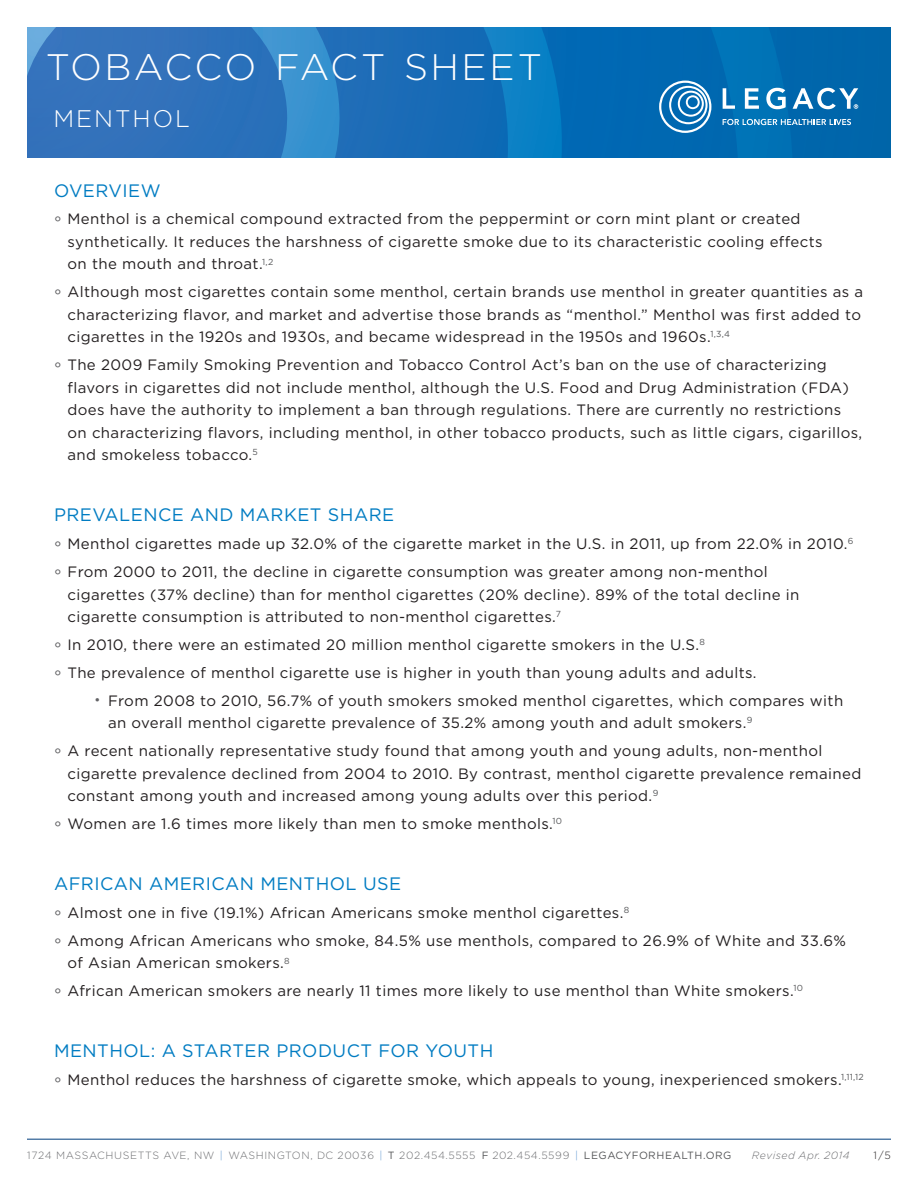
<style>
.page{position:relative;width:918px;height:1188px;background:#fff}
.page>*{position:absolute;margin:0;border:0;box-sizing:border-box;transform-origin:0 0}
.Fact_Sheet_Title{font:300 36.9px "Gotham HTF";letter-spacing:.06em;color:#fff}
.Fact_Sheet_Title-2{font:300 24px "Gotham HTF";letter-spacing:.08em;color:#fff}
.Blue_Headers{font:18px "Gotham HTF";letter-spacing:.025em;color:#007cc2}
.t1{font:15px/22.5px "Gotham HTF";letter-spacing:.025em;color:#231f20}
.t2{font:300 10.5px "Gotham HTF";letter-spacing:.05em;color:#6c6d70}
.t3{font:italic 300 10.5px "Gotham HTF";letter-spacing:.05em;color:#6c6d70}
.t4{font:300 10.5px "Gotham HTF";color:#231f20}
.s1{font-size:16.5px;color:#636366}
.s2{font-weight:500;font-size:12px;color:#636366}
.s3{color:#5f98d1}
.s4{font-weight:400;color:#57585a}
</style>
<div class="page">
<hr style="left:27px;top:1139px;width:864px;height:1px;background:#013d7d">
<svg style="left:27px;top:27px;width:864px;height:131px;background:#1870b8"></svg>
<svg style="left:659px;top:81px;width:52px;height:52px"></svg>
<svg style="left:723px;top:88px;width:12px;height:21px"></svg>
<svg style="left:745px;top:88px;width:14px;height:21px"></svg>
<svg style="left:766px;top:88px;width:20px;height:21px"></svg>
<svg style="left:723px;top:119px;width:128px;height:6px"></svg>
<svg style="left:793px;top:88px;width:65px;height:21px"></svg>
<p class="Fact_Sheet_Title" style="left:46px;top:47px;width:498px">TOBACCO FACT SHEET</p>
<p class="Fact_Sheet_Title-2" style="left:53px;top:105px;width:138px">MENTHOL</p>
<p class="Blue_Headers" style="left:54px;top:180px;width:108px">OVERVIEW</p>
<p class="t1" style="left:68px;top:208px;width:757px;text-indent:-14px"><span class="s1">°</span> Menthol is a chemical compound extracted from the peppermint or corn mint plant or created synthetically. It reduces the harshness of cigarette smoke due to its characteristic cooling effects on the mouth and throat.<sup>1,2</sup></p>
<p class="t1" style="left:68px;top:281px;width:797px;text-indent:-14px"><span class="s1">°</span> Although most cigarettes contain some menthol, certain brands use menthol in greater quantities as a characterizing flavor, and market and advertise those brands as “menthol.” Menthol was first added to cigarettes in the 1920s and 1930s, and became widespread in the 1950s and 1960s.<sup>1,3,4</sup></p>
<p class="t1" style="left:68px;top:354px;width:796px;text-indent:-14px"><span class="s1">°</span> The 2009 Family Smoking Prevention and Tobacco Control Act’s ban on the use of characterizing flavors in cigarettes did not include menthol, although the U.S. Food and Drug Administration (FDA) does have the authority to implement a ban through regulations. There are currently no restrictions on characterizing flavors, including menthol, in other tobacco products, such as little cigars, cigarillos, and smokeless tobacco.<sup>5</sup></p>
<p class="Blue_Headers" style="left:54px;top:505px;width:342px">PREVALENCE AND MARKET SHARE</p>
<p class="t1" style="left:54px;top:532px;width:801px"><span class="s1">°</span> Menthol cigarettes made up 32.0% of the cigarette market in the U.S. in 2011, up from 22.0% in 2010.<sup>6</sup></p>
<p class="t1" style="left:68px;top:560px;width:733px;text-indent:-14px"><span class="s1">°</span> From 2000 to 2011, the decline in cigarette consumption was greater among non-menthol cigarettes (37% decline) than for menthol cigarettes (20% decline). 89% of the total decline in cigarette consumption is attributed to non-menthol cigarettes.<sup>7</sup></p>
<p class="t1" style="left:54px;top:633px;width:653px"><span class="s1">°</span> In 2010, there were an estimated 20 million menthol cigarette smokers in the U.S.<sup>8</sup></p>
<p class="t1" style="left:54px;top:661px;width:704px"><span class="s1">°</span> The prevalence of menthol cigarette use is higher in youth than young adults and adults.</p>
<p class="t1" style="left:108px;top:689px;width:737px;text-indent:-14px"><span class="s2">•</span> From 2008 to 2010, 56.7% of youth smokers smoked menthol cigarettes, which compares with an overall menthol cigarette prevalence of 35.2% among youth and adult smokers.<sup>9</sup></p>
<p class="t1" style="left:68px;top:739px;width:795px;text-indent:-14px"><span class="s1">°</span> A recent nationally representative study found that among youth and young adults, non-menthol cigarette prevalence declined from 2004 to 2010. By contrast, menthol cigarette prevalence remained constant among youth and increased among young adults over this period.<sup>9</sup></p>
<p class="t1" style="left:54px;top:812px;width:510px"><span class="s1">°</span> Women are 1.6 times more likely than men to smoke menthols.<sup>10</sup></p>
<p class="Blue_Headers" style="left:54px;top:874px;width:349px">AFRICAN AMERICAN MENTHOL USE</p>
<p class="t1" style="left:54px;top:901px;width:577px"><span class="s1">°</span> Almost one in five (19.1%) African Americans smoke menthol cigarettes.<sup>8</sup></p>
<p class="t1" style="left:68px;top:929px;width:780px;text-indent:-14px"><span class="s1">°</span> Among African Americans who smoke, 84.5% use menthols, compared to 26.9% of White and 33.6% of Asian American smokers.<sup>8</sup></p>
<p class="t1" style="left:54px;top:980px;width:751px"><span class="s1">°</span> African American smokers are nearly 11 times more likely to use menthol than White smokers.<sup>10</sup></p>
<p class="Blue_Headers" style="left:54px;top:1041px;width:441px">MENTHOL: A STARTER PRODUCT FOR YOUTH</p>
<p class="t1" style="left:54px;top:1069px;width:811px"><span class="s1">°</span> Menthol reduces the harshness of cigarette smoke, which appeals to young, inexperienced smokers.<sup>1,11,12</sup></p>
<p class="t2" style="left:27px;top:1150px;width:706px">1724 MASSACHUSETTS AVE, NW <span class="s3">|</span> WASHINGTON, DC 20036 <span class="s3">|</span> <span class="s4">T</span> 202.454.5555 <span class="s4">F</span> 202.454.5599 <span class="s3">|</span> <span class="s4">LEGACYFORHEALTH.ORG</span></p>
<p class="t3" style="left:752px;top:1150px;width:99px">Revised Apr. 2014</p>
<p class="t4" style="left:874px;top:1150px;width:19px">1/5</p>
</div>
